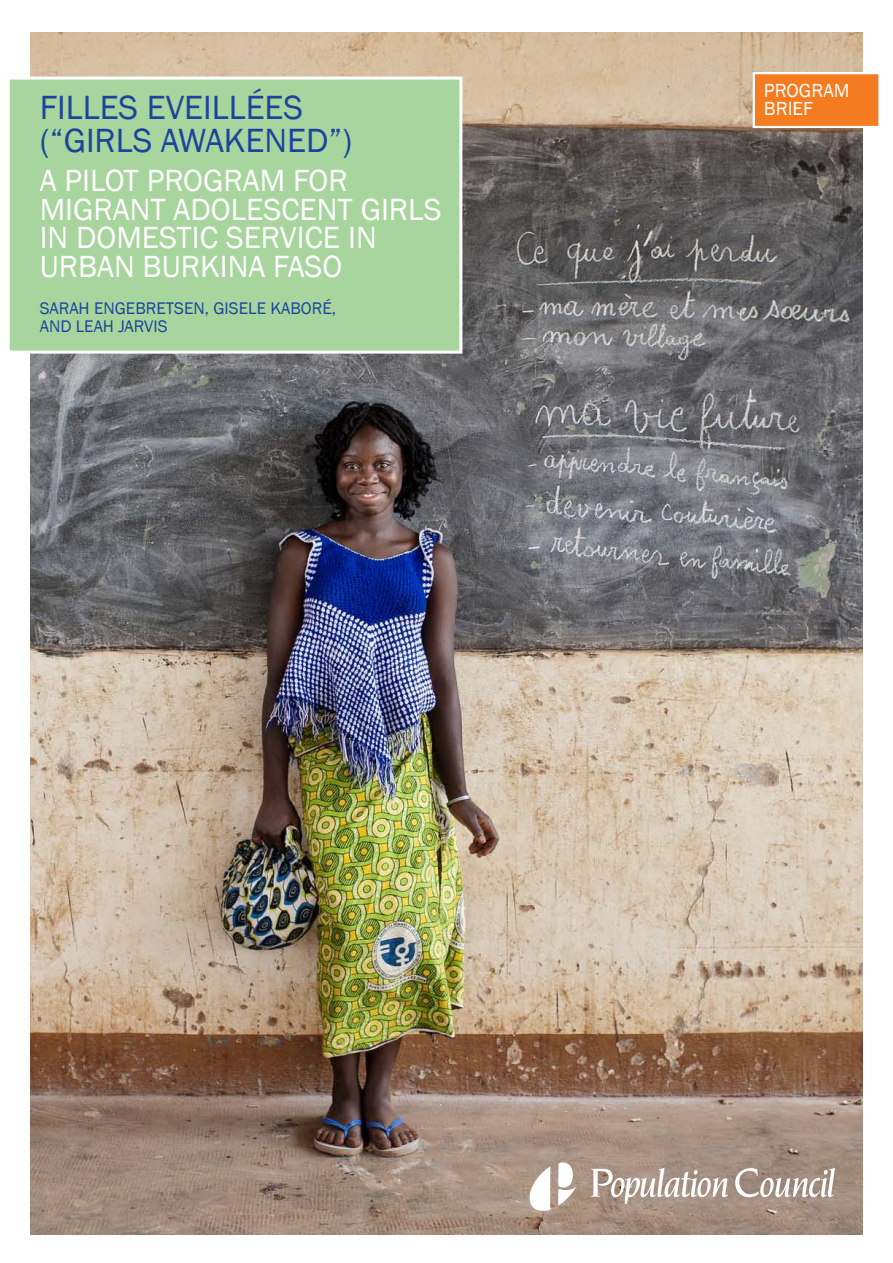
<style>
.page{position:relative;width:893px;height:1263px;background:#fff}
.page>*{position:absolute;margin:0;border:0;box-sizing:border-box;transform-origin:0 0}
.t1{font:34.5px "Franklin Gothic";color:#1c449c}
.t2{font:31.5px/28.5px "Franklin Gothic";color:#fff}
.t3{font:19.5px "Franklin Gothic";color:#fff}
.t4{font:17.25px "Franklin Gothic";color:#1c449c}
</style>
<div class="page">
<img style="left:30px;top:32px;width:832px;height:1202px">
<div style="left:754px;top:73px;width:125px;height:54px;background:#f47b20"></div>
<div style="left:753px;top:72px;width:128px;height:56px;border:2px solid #fff"></div>
<svg style="left:530px;top:1166px;width:20px;height:45px"></svg>
<svg style="left:591px;top:1168px;width:137px;height:36px"></svg>
<svg style="left:735px;top:1168px;width:100px;height:29px"></svg>
<svg style="left:558px;top:1162px;width:18px;height:43px"></svg>
<div style="left:7px;top:77px;width:455px;height:277px;background:#a7d59d;border:3px solid #fff"></div>
<p class="t1" style="left:40px;top:86px;width:265px">FI LLES EVEI LLÉES</p>
<p class="t1" style="left:40px;top:120px;width:314px">(“GIRLS AWAKENED”)</p>
<p class="t2" style="left:40px;top:167px;width:128px">A PI LOT PROGRAM</p>
<p class="t2" style="left:293px;top:167px;width:18px">FOR</p>
<p class="t2" style="left:40px;top:196px;width:19px">MIGRA</p>
<p class="t2" style="left:130px;top:196px;width:313px">NT ADOLESCENT GIR LS</p>
<p class="t2" style="left:40px;top:224px;width:78px">IN DOME</p>
<p class="t2" style="left:40px;top:224px;width:338px;text-indent:119px">STIC SERVICE IN<br>URBAN BUR KI NA FASO</p>
<p class="t4" style="left:40px;top:298px;width:11px">SARA</p>
<p class="t4" style="left:79px;top:298px;width:48px">H ENGEBRE</p>
<p class="t4" style="left:166px;top:298px;width:116px">TSEN, GISELE KABOR</p>
<p class="t4" style="left:322px;top:298px;width:15px">É,</p>
<p class="t4" style="left:40px;top:316px;width:129px">AND LEAH JARVIS</p>
<p class="t3" style="left:764px;top:78px;width:87px">PROGRAM</p>
<p class="t3" style="left:764px;top:96px;width:51px">BRIEF</p>
</div>
